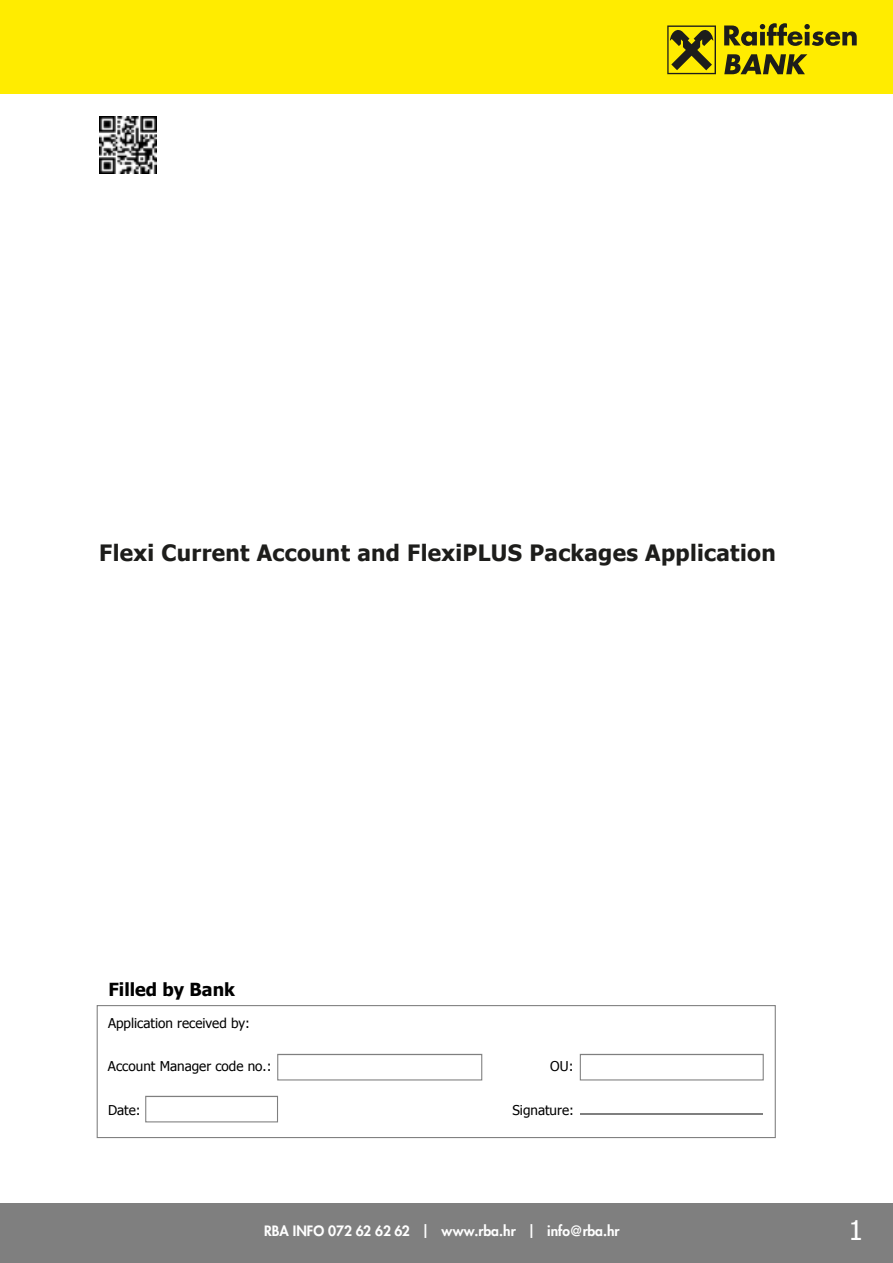
<style>
.page{position:relative;width:893px;height:1263px;background:#fff}
.page>*{position:absolute;margin:0;border:0;box-sizing:border-box;transform-origin:0 0}
.t1{font:27px "Tahoma";color:#fff}
.t2{font:700 22.5px "Tahoma";letter-spacing:.015em;color:#1d1d1b}
.t3{font:700 18px "Tahoma";color:#000}
.t4{font:800 13.8px "Futura";color:#fff}
.t5{font:13.5px "Tahoma";color:#000}
</style>
<div class="page">
<div style="left:0;top:1203px;width:893px;height:60px;background:#7f7f7f"></div>
<svg style="left:97px;top:1005px;width:679px;height:133px"></svg>
<div style="left:0;top:0;width:893px;height:93px;background:#ffec00"></div>
<div style="left:667px;top:26px;width:49px;height:48px;background:#787010"></div>
<div style="left:669px;top:27px;width:46px;height:46px;background:#ffec00"></div>
<svg style="left:670px;top:30px;width:43px;height:40px"></svg>
<svg style="left:724px;top:23px;width:133px;height:23px"></svg>
<svg style="left:724px;top:54px;width:83px;height:20px"></svg>
<img style="left:99px;top:116px;width:57px;height:57px">
<h2 class="t2" style="left:99px;top:537px;width:678px">Flexi Current Account and FlexiPLUS Packages Application</h2>
<h3 class="t3" style="left:109px;top:977px;width:128px">Filled by Bank</h3>
<p class="t5" style="left:108px;top:1014px;width:144px">Application received by:</p>
<p class="t5" style="left:108px;top:1057px;width:165px">Account Manager code no.:</p>
<p class="t5" style="left:550px;top:1057px;width:25px">OU:</p>
<p class="t5" style="left:108px;top:1101px;width:34px">Date:</p>
<p class="t5" style="left:512px;top:1101px;width:63px">Signature:</p>
<p class="t4" style="left:264px;top:1222px;width:147px">RBA INFO 072 62 62 62</p>
<h1 class="t1" style="left:849px;top:1212px;width:16px">1</h1>
<p class="t4" style="left:422px;top:1222px;width:199px">| www.rba.hr | info@rba.hr</p>
</div>
